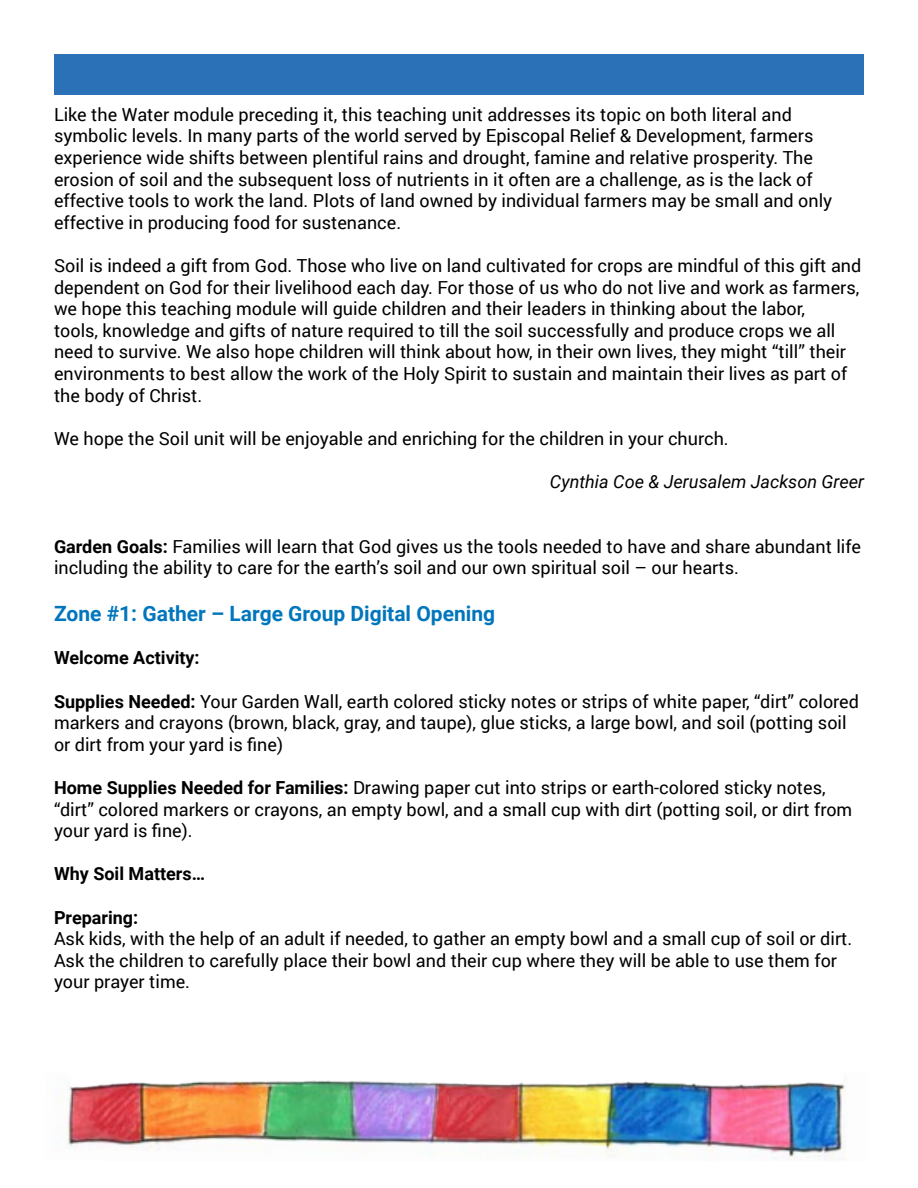
<style>
.page{position:relative;width:918px;height:1188px;background:#fff}
.page>*{position:absolute;margin:0;border:0;box-sizing:border-box;transform-origin:0 0}
.t1{font:700 21px "Roboto";color:#0076bd}
.t2{font:18px/21.6px "Roboto";color:#000}
.t3{font:700 18px "Roboto";color:#000}
.t4{font:italic 18px "Roboto";color:#000}
.s1{font-weight:700}
</style>
<div class="page">
<div style="left:54px;top:54px;width:810px;height:40px;background:#2b71b8"></div>
<img style="left:67px;top:1078px;width:779px;height:83px">
<p class="t2" style="left:54px;top:103px;width:780px">Like the Water module preceding it, this teaching unit addresses its topic on both literal and symbolic levels. In many parts of the world served by Episcopal Relief &amp; Development, farmers experience wide shifts between plentiful rains and drought, famine and relative prosperity. The erosion of soil and the subsequent loss of nutrients in it often are a challenge, as is the lack of effective tools to work the land. Plots of land owned by individual farmers may be small and only effective in producing food for sustenance.</p>
<p class="t2" style="left:54px;top:254px;width:809px">Soil is indeed a gift from God. Those who live on land cultivated for crops are mindful of this gift and dependent on God for their livelihood each day. For those of us who do not live and work as farmers, we hope this teaching module will guide children and their leaders in thinking about the labor,<br>tools, knowledge and gifts of nature required to till the soil successfully and produce crops we all need to survive. We also hope children will think about how, in their own lives, they might “till” their environments to best allow the work of the Holy Spirit to sustain and maintain their lives as part of the body of Christ.</p>
<p class="t2" style="left:54px;top:427px;width:676px">We hope the Soil unit will be enjoyable and enriching for the children in your church.</p>
<p class="t4" style="left:550px;top:469px;width:316px">Cynthia Coe &amp; Jerusalem Jackson Greer</p>
<p class="t2" style="left:54px;top:535px;width:808px"><span class="s1">Garden Goals:</span> Families will learn that God gives us the tools needed to have and share abundant life including the ability to care for the earth’s soil and our own spiritual soil – our hearts.</p>
<p class="t1" style="left:54px;top:599px;width:443px">Zone #1: Gather – Large Group Digital Opening</p>
<p class="t3" style="left:54px;top:645px;width:147px">Welcome Activity:</p>
<p class="t2" style="left:54px;top:690px;width:807px"><span class="s1">Supplies Needed:</span> Your Garden Wall, earth colored sticky notes or strips of white paper, “dirt” colored markers and crayons (brown, black, gray, and taupe), glue sticks, a large bowl, and soil (potting soil or dirt from your yard is fine)</p>
<p class="t2" style="left:54px;top:776px;width:800px"><span class="s1">Home Supplies Needed for Families:</span> Drawing paper cut into strips or earth-colored sticky notes, “dirt” colored markers or crayons, an empty bowl, and a small cup with dirt (potting soil, or dirt from your yard is fine).</p>
<p class="t3" style="left:54px;top:861px;width:153px">Why Soil Matters…</p>
<p class="t3" style="left:54px;top:905px;width:86px">Preparing:</p>
<p class="t2" style="left:54px;top:927px;width:800px">Ask kids, with the help of an adult if needed, to gather an empty bowl and a small cup of soil or dirt.<br>Ask the children to carefully place their bowl and their cup where they will be able to use them for your prayer time.</p>
</div>
